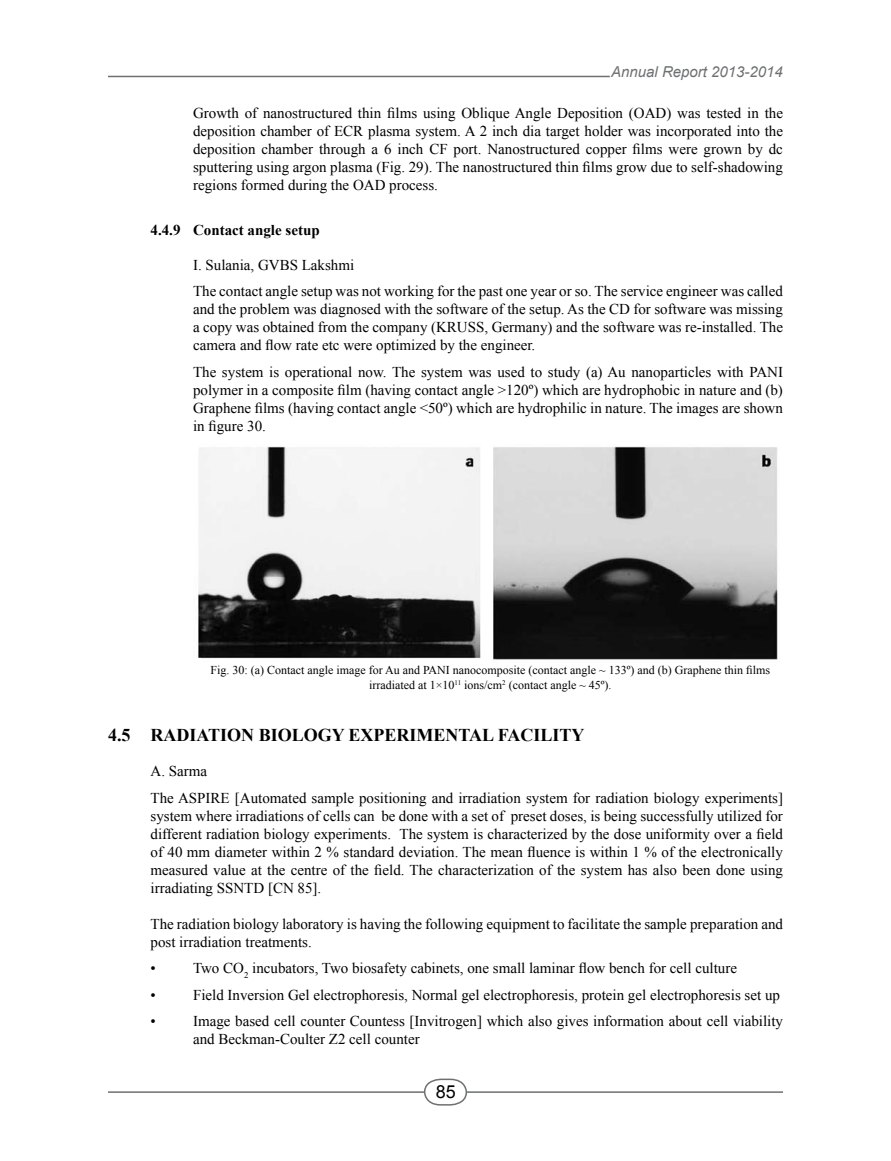
<style>
.page{position:relative;width:891px;height:1161px;background:#fff}
.page>*{position:absolute;margin:0;border:0;box-sizing:border-box;transform-origin:0 0}
.t1{font:700 18px "Times New Roman";color:#000}
.t2{font:18px "Arial";color:#000}
.t3{font:15px/18px "Times New Roman";color:#000;text-align:justify}
.t4{font:700 15px "Times New Roman";color:#000}
.t5{font:italic 15px "Arial";color:#6d6f71}
.t6{font:12px/14.4px "Times New Roman";color:#000;text-align:center}
</style>
<div class="page">
<hr style="left:108px;top:76px;width:502px;height:1px;background:#6d6f71">
<hr style="left:108px;top:1091px;width:675px;height:2px;background:#6d6f71">
<svg style="left:423px;top:1078px;width:45px;height:28px"></svg>
<img style="left:198px;top:446px;width:580px;height:214px">
<p class="t5" style="left:611px;top:62px;width:173px">Annual Report 2013-2014</p>
<p class="t3" style="left:193px;top:104px;width:591px">Growth of nanostructured thin films using Oblique Angle Deposition (OAD) was tested in the deposition chamber of ECR plasma system. A 2 inch dia target holder was incorporated into the deposition chamber through a 6 inch CF port. Nanostructured copper films were grown by dc sputtering using argon plasma (Fig. 29). The nanostructured thin films grow due to self-shadowing regions formed during the OAD process.</p>
<p class="t4" style="left:151px;top:220px;width:171px">4.4.9 C ontact angle setup</p>
<p class="t3" style="left:193px;top:251px;width:591px;line-height:26.5px">I. Sulania, GVBS Lakshmi<br>The contact angle setup was not working for the past one year or so. The service engineer was called</p>
<p class="t3" style="left:193px;top:300px;width:591px">and the problem was diagnosed with the software of the setup. As the CD for software was missing a copy was obtained from the company (KRUSS, Germany) and the software was re-installed. The camera and flow rate etc were optimized by the engineer.</p>
<p class="t3" style="left:193px;top:363px;width:591px">The system is operational now. The system was used to study (a) Au nanoparticles with PANI polymer in a composite film (having contact angle &gt;120º) which are hydrophobic in nature and (b)<br>Graphene films (having contact angle &lt;50º) which are hydrophilic in nature. The images are shown in figure 30.</p>
<p class="t6" style="left:210px;top:663px;width:561px">Fig. 30: (a) Contact angle image for Au and PANI nanocomposite (contact angle ~ 133º) and (b) Graphene thin films irradiated at 1×10<sup>11</sup> ions/cm<sup>2</sup> (contact angle ~ 45º).</p>
<p class="t1" style="left:108px;top:723px;width:113px">4.5 RADIATION</p>
<p class="t1" style="left:259px;top:723px;width:25px">BIOLO</p>
<p class="t1" style="left:318px;top:723px;width:129px">GY EXPERIMENT</p>
<p class="t1" style="left:469px;top:723px;width:63px">AL FACILIT</p>
<p class="t1" style="left:571px;top:723px;width:14px">Y</p>
<p class="t3" style="left:151px;top:758px;width:634px;line-height:26.5px">A. Sarma<br>The ASPIRE [Automated sample positioning and irradiation system for radiation biology experiments]</p>
<p class="t3" style="left:151px;top:806px;width:634px">system where irradiations of cells can be done with a set of preset doses, is being successfully utilized for different radiation biology experiments. The system is characterized by the dose uniformity over a field of 40 mm diameter within 2 % standard deviation. The mean fluence is within 1 % of the electronically measured value at the centre of the field. The characterization of the system has also been done using irradiating SSNTD [CN 85].</p>
<p class="t3" style="left:151px;top:914px;width:634px">The radiation biology laboratory is having the following equipment to facilitate the sample preparation and post irradiation treatments.</p>
<p class="t3" style="left:151px;top:959px;width:7px">•</p>
<p class="t3" style="left:193px;top:959px;width:545px">Two CO<sub>2</sub> incubators, Two biosafety cabinets, one small laminar flow bench for cell culture</p>
<p class="t3" style="left:151px;top:985px;width:7px">•</p>
<p class="t3" style="left:193px;top:985px;width:588px">Field Inversion Gel electrophoresis, Normal gel electrophoresis, protein gel electrophoresis set up</p>
<p class="t3" style="left:151px;top:1012px;width:7px">•</p>
<p class="t3" style="left:193px;top:1012px;width:591px">Image based cell counter Countess [Invitrogen] which also gives information about cell viability and Beckman-Coulter Z2 cell counter</p>
<p class="t2" style="left:436px;top:1080px;width:22px">85</p>
</div>
